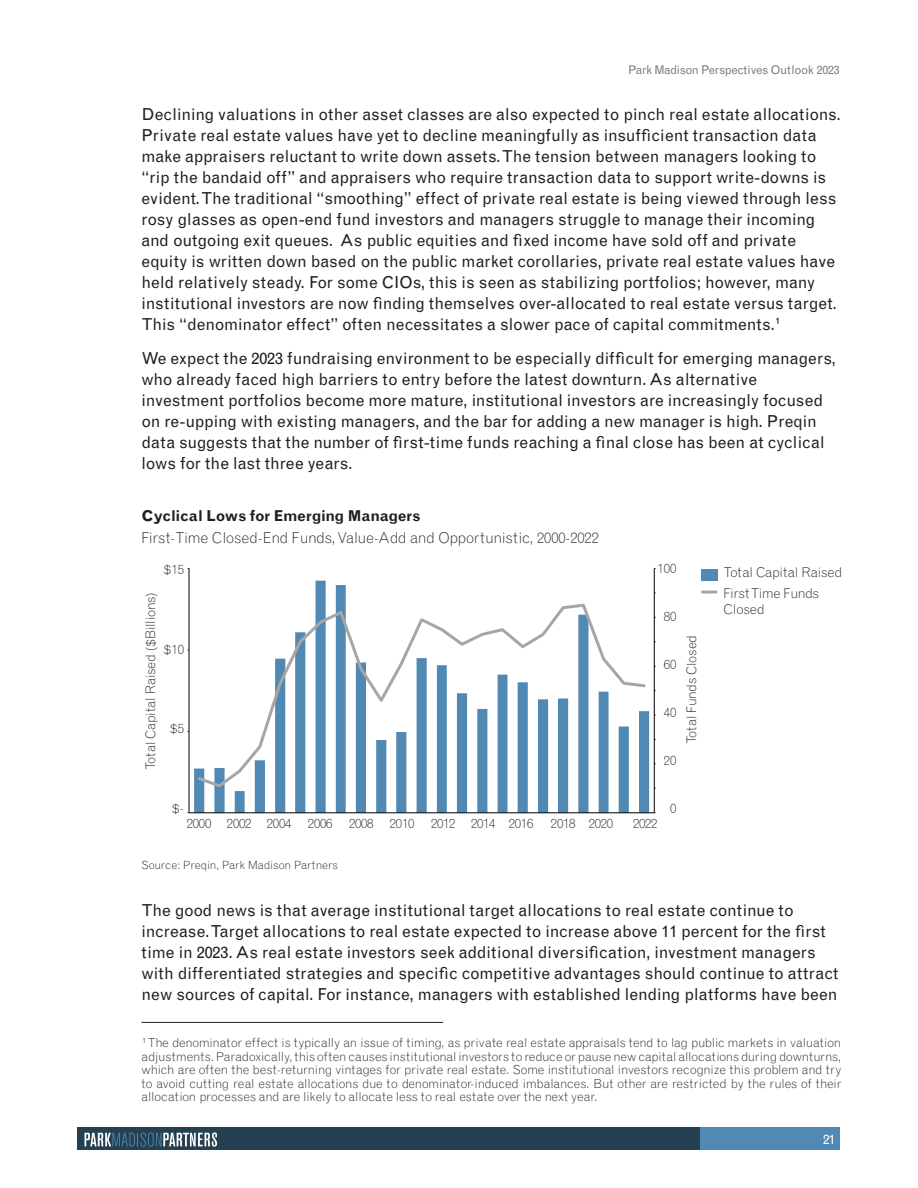
<style>
.page{position:relative;width:918px;height:1188px;background:#fff}
.page>*{position:absolute;margin:0;border:0;box-sizing:border-box;transform-origin:0 0}
.Body_text{font:16.5px/21px "Grotesque MT Std";color:#231f20}
.Chart_Title{font:300 15px "Grotesque MT Std";letter-spacing:-.015em;color:#231f20}
.Chart_Title-2{font:700 15px "Grotesque MT Std";letter-spacing:-.02em;color:#231f20}
.t1{font:300 13.5px/16.2px "Grotesque MT Std";letter-spacing:-.01em;color:#231f20}
.t2{font:13.5px "Grotesque MT Std";color:#fff}
.t3{font:300 13.2px "Grotesque MT Std";letter-spacing:-.02em;color:#231f20}
.t4{font:300 12.45px/13.5px "Grotesque MT Std";color:#231f20;text-align:justify}
.t5{font:12px "Grotesque MT Std";letter-spacing:-.025em;color:#7f7f7f}
.Body_text-2{font:300 11.25px "Grotesque MT Std";letter-spacing:-.005em;color:#231f20}
</style>
<div class="page">
<div style="left:573px;top:1128px;width:267px;height:22px;background:#5089b4"></div>
<div style="left:77px;top:1128px;width:623px;height:22px;background:#244051"></div>
<svg style="left:85px;top:1132px;width:132px;height:15px"></svg>
<hr style="left:702px;top:591px;width:14px;height:3px;background:#a6a6a6">
<svg style="left:194px;top:581px;width:455px;height:231px"></svg>
<hr style="left:654px;top:568px;width:1px;height:245px;background:#000">
<hr style="left:189px;top:568px;width:1px;height:245px;background:#000">
<hr style="left:189px;top:812px;width:465px;height:1px;background:#000">
<svg style="left:195px;top:602px;width:453px;height:187px"></svg>
<div style="left:701px;top:569px;width:16px;height:11px;background:#5089b4"></div>
<hr style="left:141px;top:1022px;width:302px;height:1px;background:#231f20">
<p class="t5" style="left:628px;top:62px;width:213px">Park Madison Perspectives Outlook 2023</p>
<p class="Body_text" style="left:141px;top:104px;width:701px">Declining valuations in other asset classes are also expected to pinch real estate allocations.<br>Private real estate values have yet to decline meaningfully as insufficient transaction data make appraisers reluctant to write down assets. The tension between managers looking to “rip the bandaid off” and appraisers who require transaction data to support write-downs is evident. The traditional “smoothing” effect of private real estate is being viewed through less rosy glasses as open-end fund investors and managers struggle to manage their incoming and outgoing exit queues. As public equities and fixed income have sold off and private equity is written down based on the public market corollaries, private real estate values have held relatively steady. For some CIOs, this is seen as stabilizing portfolios; however, many institutional investors are now finding themselves over-allocated to real estate versus target.<br>This “denominator effect” often necessitates a slower pace of capital commitments.¹</p>
<p class="Body_text" style="left:141px;top:348px;width:696px">We expect the 2023 fundraising environment to be especially difficult for emerging managers, who already faced high barriers to entry before the latest downturn. As alternative investment portfolios become more mature, institutional investors are increasingly focused on re-upping with existing managers, and the bar for adding a new manager is high. Preqin data suggests that the number of first-time funds reaching a final close has been at cyclical lows for the last three years.</p>
<p class="Chart_Title-2" style="left:141px;top:507px;width:281px">Cyclical Lows for Emerging Managers</p>
<p class="Chart_Title" style="left:141px;top:529px;width:459px">First-Time Closed-End Funds, Value-Add and Opportunistic, 2000-2022</p>
<p class="t3" style="left:164px;top:562px;width:22px">$15</p>
<p class="t3" style="left:143px;top:770px;width:179px;rotate:-90deg">Total Capital Raised ($Billions)</p>
<p class="t3" style="left:164px;top:641px;width:22px">$10</p>
<p class="t3" style="left:170px;top:721px;width:16px">$5</p>
<p class="t3" style="left:172px;top:800px;width:14px">$-</p>
<p class="t3" style="left:658px;top:561px;width:20px">100</p>
<p class="t3" style="left:664px;top:609px;width:14px">80</p>
<p class="t3" style="left:664px;top:657px;width:14px">60</p>
<p class="t3" style="left:664px;top:705px;width:14px">40</p>
<p class="t3" style="left:664px;top:753px;width:14px">20</p>
<p class="t3" style="left:670px;top:801px;width:8px">0</p>
<p class="t3" style="left:187px;top:816px;width:26px">2000</p>
<p class="t3" style="left:227px;top:816px;width:26px">2002</p>
<p class="t3" style="left:267px;top:816px;width:26px">2004</p>
<p class="t3" style="left:308px;top:816px;width:26px">2006</p>
<p class="t3" style="left:349px;top:816px;width:26px">2008</p>
<p class="t3" style="left:390px;top:816px;width:26px">2010</p>
<p class="t3" style="left:431px;top:816px;width:26px">2012</p>
<p class="t3" style="left:471px;top:816px;width:26px">2014</p>
<p class="t3" style="left:509px;top:816px;width:26px">2016</p>
<p class="t3" style="left:551px;top:816px;width:26px">2018</p>
<p class="t3" style="left:589px;top:816px;width:26px">2020</p>
<p class="t3" style="left:633px;top:816px;width:26px">2022</p>
<p class="t3" style="left:683px;top:744px;width:111px;rotate:-90deg">Total Funds Closed</p>
<p class="Body_text-2" style="left:141px;top:858px;width:198px">Source: Preqin, Park Madison Partners</p>
<p class="t1" style="left:724px;top:564px;width:120px">Total Capital Raised</p>
<p class="t1" style="left:724px;top:585px;width:97px">First Time Funds<br>Closed</p>
<p class="Body_text" style="left:141px;top:900px;width:699px">The good news is that average institutional target allocations to real estate continue to increase. Target allocations to real estate expected to increase above 11 percent for the first time in 2023. As real estate investors seek additional diversification, investment managers with differentiated strategies and specific competitive advantages should continue to attract new sources of capital. For instance, managers with established lending platforms have been</p>
<p class="t4" style="left:141px;top:1036px;width:701px">¹ The denominator effect is typically an issue of timing, as private real estate appraisals tend to lag public markets in valuation adjustments. Paradoxically, this often causes institutional investors to reduce or pause new capital allocations during downturns, which are often the best-returning vintages for private real estate. Some institutional investors recognize this problem and try to avoid cutting real estate allocations due to denominator-induced imbalances. But other are restricted by the rules of their allocation processes and are likely to allocate less to real estate over the next year.</p>
<p class="t2" style="left:823px;top:1132px;width:14px">21</p>
</div>
